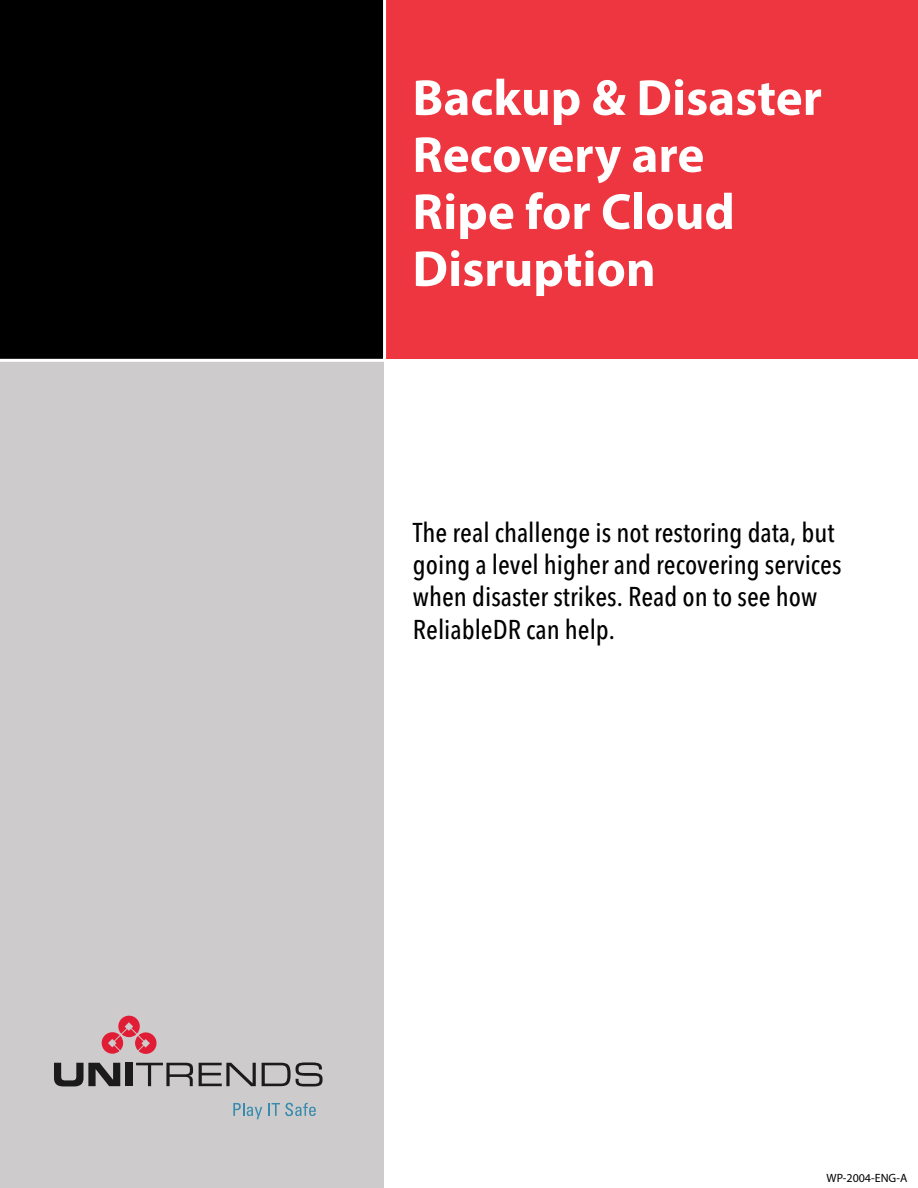
<style>
.page{position:relative;width:918px;height:1188px;background:#fff}
.page>*{position:absolute;margin:0;border:0;box-sizing:border-box;transform-origin:0 0}
.t1{font:700 51px/57px "Myriad Pro";color:#fff}
.t2{font:500 condensed 27px/32.4px "Avenir Next LT Pro";color:#000}
.t3{font:700 18.9px "Myriad Pro";color:#fff}
.t4{font:12px "Myriad Pro";color:#000}
.s1{font-size:27px}
</style>
<div class="page">
<div style="left:383px;top:0;width:535px;height:359px;background:#ee3640"></div>
<div style="left:0;top:361px;width:383px;height:827px;background:#cdcbcb"></div>
<div style="left:0;top:0;width:386px;height:362px;background:#000"></div>
<svg style="left:102px;top:1016px;width:55px;height:38px"></svg>
<svg style="left:54px;top:1063px;width:66px;height:23px"></svg>
<div style="left:126px;top:1063px;width:7px;height:23px;background:#1b1b1b"></div>
<svg style="left:136px;top:1063px;width:57px;height:23px"></svg>
<svg style="left:199px;top:1063px;width:57px;height:23px"></svg>
<svg style="left:262px;top:1062px;width:61px;height:24px"></svg>
<svg style="left:233px;top:1103px;width:29px;height:16px"></svg>
<svg style="left:268px;top:1103px;width:48px;height:13px"></svg>
<p class="t1" style="left:412px;top:68px;width:411px">Backup &amp; Disaster</p>
<p class="t3" style="left:654px;top:96px;width:206px"><span class="s1">E</span>NTERPRISE <span class="s1">B</span>ACKUP<span class="s1">™</span></p>
<p class="t1" style="left:412px;top:125px;width:324px">Recovery are<br>Ripe for Cloud<br>Disruption</p>
<p class="t2" style="left:413px;top:516px;width:430px">The real challenge is not restoring data, but going a level higher and recovering services when disaster strikes. Read on to see how ReliableDR can help.</p>
<p class="t4" style="left:827px;top:1171px;width:82px">WP-2004-ENG-A</p>
</div>
